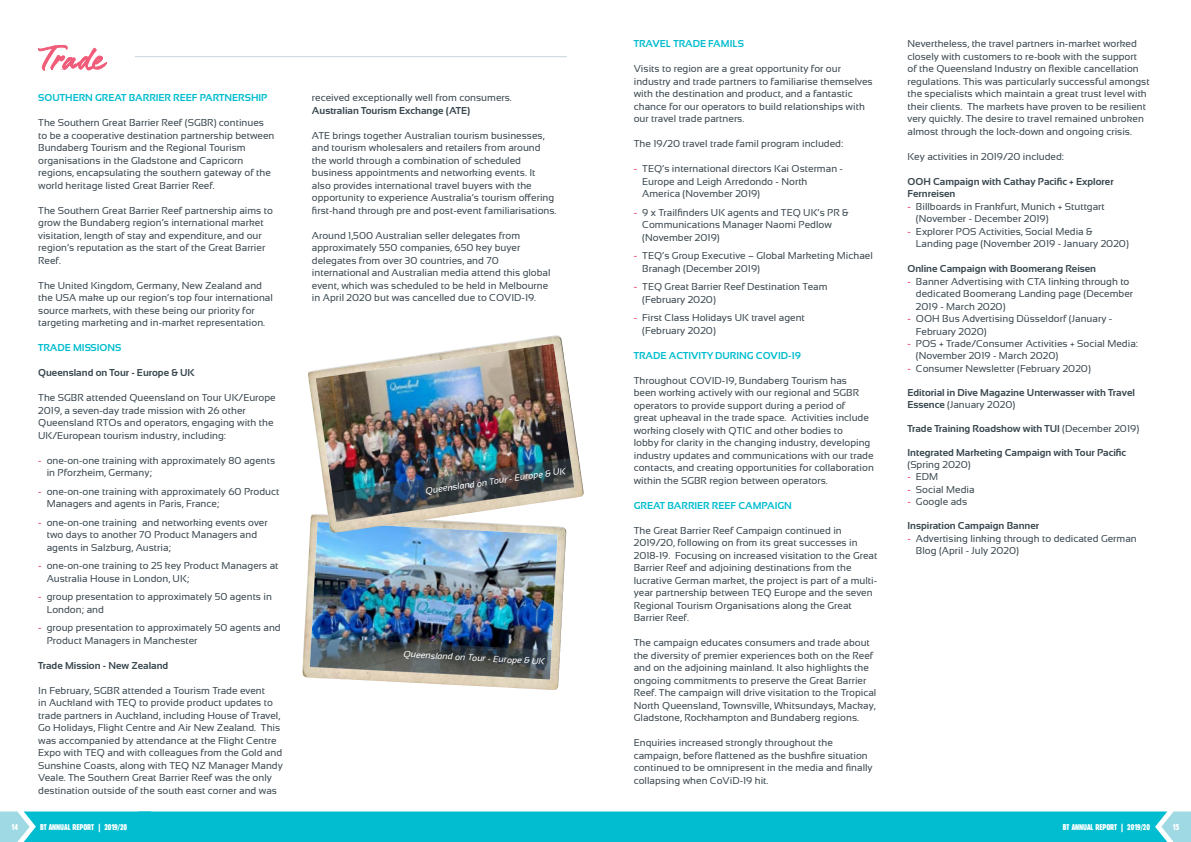
<style>
.page{position:relative;width:1191px;height:842px;background:#fff}
.page>*{position:absolute;margin:0;border:0;box-sizing:border-box;transform-origin:0 0}
.t1{font:10px/12.5px "Sansation";color:#39474f}
.t2{font:700 10px/12.5px "Sansation";color:#39474f}
.t3{font:700 10px "Sansation";color:#01bdcf}
.t4{font:italic 9px "Sansation";color:#fff}
.t5{font:8.1px "Alive";letter-spacing:-.005em;color:#fff}
.s1{font-weight:700;color:#f05b78}
.s2{font-weight:400}
</style>
<div class="page">
<svg style="left:0;top:811px;width:1191px;height:31px;background:#0ebfd1"></svg>
<svg style="left:38px;top:45px;width:69px;height:25px"></svg>
<img style="left:304px;top:531px;width:6px;height:98px">
<img style="left:498px;top:335px;width:59px;height:9px">
<img style="left:316px;top:344px;width:258px;height:114px">
<img style="left:310px;top:458px;width:264px;height:221px">
<hr style="left:135px;top:56px;width:431px;height:1px;background:#a5b7c0">
<p class="t3" style="left:38px;top:92px;width:231px">SOUTHERN GREAT BARRIER REEF PARTNERSHIP</p>
<p class="t1" style="left:38px;top:116px;width:238px">The Southern Great Barrier Reef (SGBR) continues to be a cooperative destination partnership between Bundaberg Tourism and the Regional Tourism organisations in the Gladstone and Capricorn regions, encapsulating the southern gateway of the world heritage listed Great Barrier Reef.</p>
<p class="t1" style="left:38px;top:204px;width:236px">The Southern Great Barrier Reef partnership aims to grow the Bundaberg region’s international market visitation, length of stay and expenditure, and our region’s reputation as the start of the Great Barrier Reef.</p>
<p class="t1" style="left:38px;top:279px;width:236px">The United Kingdom, Germany, New Zealand and the USA make up our region’s top four international source markets, with these being our priority for targeting marketing and in-market representation.</p>
<p class="t3" style="left:38px;top:342px;width:85px">TRADE MISSIONS</p>
<p class="t2" style="left:38px;top:366px;width:158px">Queensland on Tour - Europe &amp; UK</p>
<p class="t1" style="left:38px;top:391px;width:239px">The SGBR attended Queensland on Tour UK/Europe 2019, a seven-day trade mission with 26 other Queensland RTOs and operators, engaging with the UK/European tourism industry, including:</p>
<p class="t1" style="left:47px;top:454px;width:230px;text-indent:-8px"><span class="s1">-</span> one-on-one training with approximately 80 agents in Pforzheim, Germany;</p>
<p class="t1" style="left:47px;top:485px;width:234px;text-indent:-8px"><span class="s1">-</span> one-on-one training with approximately 60 Product<br>Managers and agents in Paris, France;</p>
<p class="t1" style="left:47px;top:516px;width:222px;text-indent:-8px"><span class="s1">-</span> one-on-one training and networking events over two days to another 70 Product Managers and agents in Salzburg, Austria;</p>
<p class="t1" style="left:47px;top:559px;width:233px;text-indent:-8px"><span class="s1">-</span> one-on-one training to 25 key Product Managers at<br>Australia House in London, UK;</p>
<p class="t1" style="left:47px;top:590px;width:227px;text-indent:-8px"><span class="s1">-</span> group presentation to approximately 50 agents in<br>London; and</p>
<p class="t1" style="left:47px;top:621px;width:235px;text-indent:-8px"><span class="s1">-</span> group presentation to approximately 50 agents and<br>Product Managers in Manchester</p>
<p class="t2" style="left:38px;top:659px;width:132px">Trade Mission - New Zealand</p>
<p class="t1" style="left:38px;top:684px;width:246px">In February, SGBR attended a Tourism Trade event<br>in Auckland with TEQ to provide product updates to trade partners in Auckland, including House of Travel, Go Holidays, Flight Centre and Air New Zealand. This was accompanied by attendance at the Flight Centre Expo with TEQ and with colleagues from the Gold and Sunshine Coasts, along with TEQ NZ Manager Mandy Veale. The Southern Great Barrier Reef was the only destination outside of the south east corner and was</p>
<p class="t1" style="left:312px;top:91px;width:201px">received exceptionally well from consumers.</p>
<p class="t2" style="left:312px;top:104px;width:160px">Australian Tourism Exchange (ATE)</p>
<p class="t1" style="left:312px;top:129px;width:246px">ATE brings together Australian tourism businesses, and tourism wholesalers and retailers from around the world through a combination of scheduled business appointments and networking events. It also provides international travel buyers with the opportunity to experience Australia’s tourism offering first-hand through pre and post-event familiarisations.</p>
<p class="t1" style="left:312px;top:229px;width:240px">Around 1,500 Australian seller delegates from approximately 550 companies, 650 key buyer delegates from over 30 countries, and 70 international and Australian media attend this global event, which was scheduled to be held in Melbourne in April 2020 but was cancelled due to COVID-19.</p>
<p class="t4" style="left:425px;top:486px;width:143px;rotate:-8deg">Queensland on Tour - Europe &amp; UK</p>
<p class="t4" style="left:404px;top:649px;width:143px;rotate:3deg">Queensland on Tour - Europe &amp; UK</p>
<p class="t3" style="left:634px;top:38px;width:112px">TRAVEL TRADE FAMILS</p>
<p class="t1" style="left:634px;top:63px;width:240px">Visits to region are a great opportunity for our industry and trade partners to familiarise themselves with the destination and product, and a fantastic chance for our operators to build relationships with our travel trade partners.</p>
<p class="t1" style="left:634px;top:138px;width:211px">The 19/20 travel trade famil program included:</p>
<p class="t1" style="left:642px;top:163px;width:202px;text-indent:-8px"><span class="s1">-</span> TEQ’s international directors Kai Osterman -<br>Europe and Leigh Arredondo - North<br>America (November 2019)</p>
<p class="t1" style="left:642px;top:206px;width:208px;text-indent:-8px"><span class="s1">-</span> 9 x Trailfinders UK agents and TEQ UK’s PR &amp;<br>Communications Manager Naomi Pedlow (November 2019)</p>
<p class="t1" style="left:642px;top:250px;width:232px;text-indent:-8px"><span class="s1">-</span> TEQ’s Group Executive – Global Marketing Michael<br>Branagh (December 2019)</p>
<p class="t1" style="left:642px;top:281px;width:187px;text-indent:-8px"><span class="s1">-</span> TEQ Great Barrier Reef Destination Team (February 2020)</p>
<p class="t1" style="left:642px;top:312px;width:164px;text-indent:-8px"><span class="s1">-</span> First Class Holidays UK travel agent (February 2020)</p>
<p class="t3" style="left:634px;top:350px;width:169px">TRADE ACTIVITY DURING COVID-19</p>
<p class="t1" style="left:634px;top:374px;width:242px">Throughout COVID-19, Bundaberg Tourism has<br>been working actively with our regional and SGBR operators to provide support during a period of<br>great upheaval in the trade space. Activities include working closely with QTIC and other bodies to<br>lobby for clarity in the changing industry, developing industry updates and communications with our trade contacts, and creating opportunities for collaboration within the SGBR region between operators.</p>
<p class="t3" style="left:634px;top:500px;width:160px">GREAT BARRIER REEF CAMPAIGN</p>
<p class="t1" style="left:634px;top:524px;width:245px">The Great Barrier Reef Campaign continued in 2019/20, following on from its great successes in 2018-19. Focusing on increased visitation to the Great Barrier Reef and adjoining destinations from the lucrative German market, the project is part of a multi&shy;year partnership between TEQ Europe and the seven Regional Tourism Organisations along the Great Barrier Reef.</p>
<p class="t1" style="left:634px;top:637px;width:244px">The campaign educates consumers and trade about the diversity of premier experiences both on the Reef and on the adjoining mainland. It also highlights the ongoing commitments to preserve the Great Barrier Reef. The campaign will drive visitation to the Tropical North Queensland, Townsville, Whitsundays, Mackay, Gladstone, Rockhampton and Bundaberg regions.</p>
<p class="t1" style="left:634px;top:737px;width:240px">Enquiries increased strongly throughout the campaign, before flattened as the bushfire situation continued to be omnipresent in the media and finally collapsing when CoViD-19 hit.</p>
<p class="t1" style="left:907px;top:38px;width:244px">Nevertheless, the travel partners in-market worked closely with customers to re-book with the support<br>of the Queensland Industry on flexible cancellation regulations. This was particularly successful amongst the specialists which maintain a great trust level with their clients. The markets have proven to be resilient very quickly. The desire to travel remained unbroken almost through the lock-down and ongoing crisis.</p>
<p class="t1" style="left:907px;top:150px;width:158px">Key activities in 2019/20 included:</p>
<p class="t2" style="left:907px;top:175px;width:208px">OOH Campaign with Cathay Pacific + Explorer<br>Fernreisen</p>
<p class="t1" style="left:916px;top:200px;width:190px;text-indent:-8px"><span class="s1">-</span> Billboards in Frankfurt, Munich + Stuttgart (November - December 2019)</p>
<p class="t1" style="left:916px;top:225px;width:214px;text-indent:-8px"><span class="s1">-</span> Explorer POS Activities, Social Media &amp;<br>Landing page (November 2019 - January 2020)</p>
<p class="t2" style="left:907px;top:263px;width:190px">Online Campaign with Boomerang Reisen</p>
<p class="t1" style="left:916px;top:275px;width:219px;text-indent:-8px"><span class="s1">-</span> Banner Advertising with CTA linking through to dedicated Boomerang Landing page (December<br>2019 - March 2020)</p>
<p class="t1" style="left:916px;top:313px;width:198px;text-indent:-8px"><span class="s1">-</span> OOH Bus Advertising Düsseldorf (January -<br>February 2020)</p>
<p class="t1" style="left:916px;top:338px;width:223px;line-height:12px;text-indent:-8px"><span class="s1">-</span> POS + Trade/Consumer Activities + Social Media: (November 2019 - March 2020)</p>
<p class="t1" style="left:907px;top:362px;width:185px"><span class="s1">-</span> Consumer Newsletter (February 2020)</p>
<p class="t2" style="left:907px;top:386px;width:229px;line-height:12px">Editorial in Dive Magazine Unterwasser with Travel<br>Essence <span class="s2">(January 2020)</span></p>
<p class="t2" style="left:907px;top:422px;width:233px">Trade Training Roadshow with TUI <span class="s2">(December 2019)</span></p>
<p class="t2" style="left:907px;top:446px;width:220px">Integrated Marketing Campaign with Tour Pacific</p>
<p class="t1" style="left:907px;top:458px;width:65px">(Spring 2020)</p>
<p class="t1" style="left:907px;top:471px;width:32px"><span class="s1">-</span> EDM</p>
<p class="t1" style="left:907px;top:483px;width:69px"><span class="s1">-</span> Social Media</p>
<p class="t1" style="left:907px;top:496px;width:61px"><span class="s1">-</span> Google ads</p>
<p class="t2" style="left:907px;top:520px;width:133px">Inspiration Campaign Banner</p>
<p class="t1" style="left:916px;top:532px;width:222px;line-height:12px;text-indent:-8px"><span class="s1">-</span> Advertising linking through to dedicated German<br>Blog (April - July 2020)</p>
<p class="t5" style="left:12px;top:822px;width:8px">14</p>
<p class="t5" style="left:40px;top:822px;width:89px">BT ANNUAL REPORT | 2019/20</p>
<p class="t5" style="left:1063px;top:822px;width:89px">BT ANNUAL REPORT | 2019/20</p>
<p class="t5" style="left:1173px;top:822px;width:8px">15</p>
</div>
